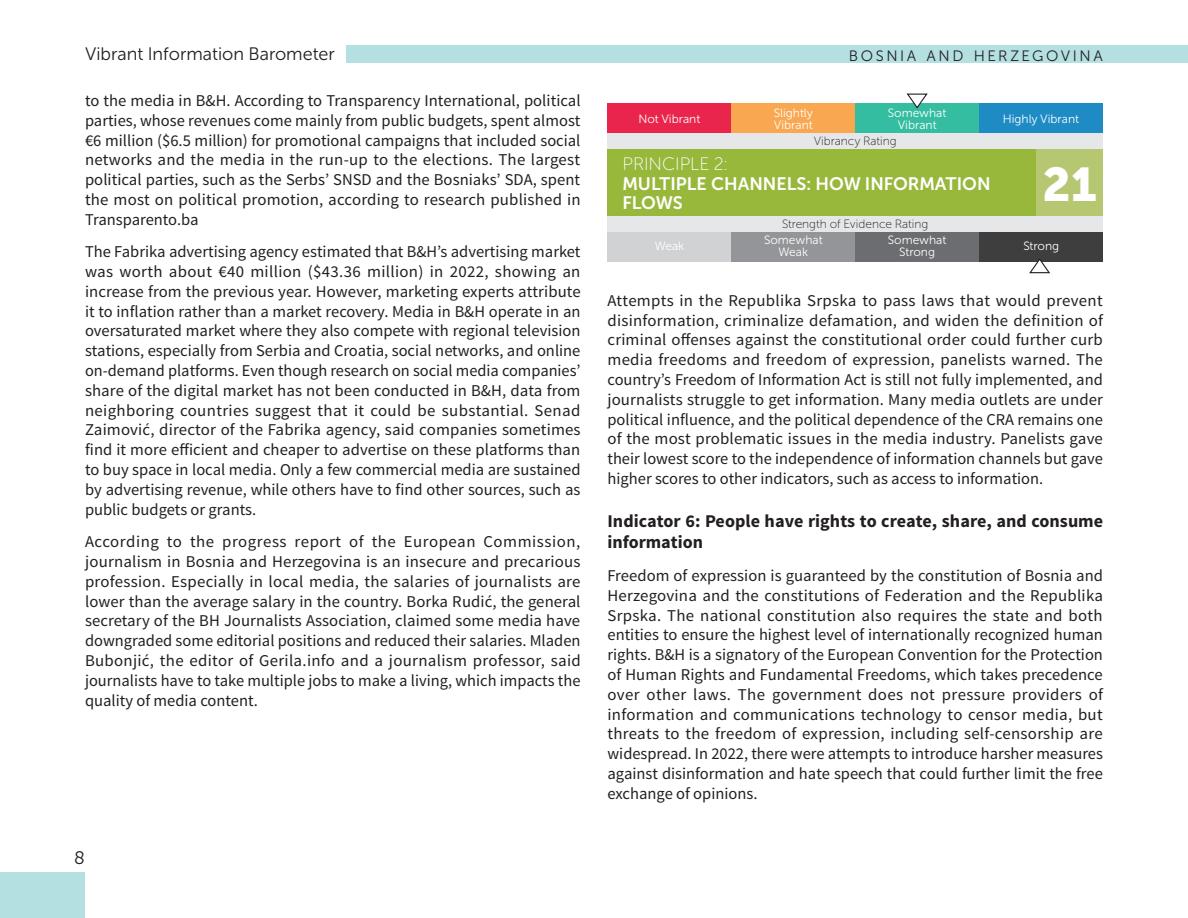
<style>
.page{position:relative;width:1188px;height:918px;background:#fff}
.page>*{position:absolute;margin:0;border:0;box-sizing:border-box;transform-origin:0 0}
.t1{font:47.1px "Museo Sans Cyrl 900";color:#fff}
.Indicator{font:700 18px/21.6px "Source Sans Pro";color:#231f20}
.t2{font:18px/19.5px "Museo Sans Cyrl 700";color:#fff}
.t3{font:18px "Museo Sans Cyrl 300";color:#231f20}
.t4{font:18px "Museo Sans Cyrl 100";color:#fff}
.t5{font:16.5px/19.8px "Source Sans Pro";color:#231f20;text-align:justify}
.t6{font:15px "Museo Sans Cyrl 300";letter-spacing:.175em;color:#231f20}
.t7{font:12px "Museo Sans Cyrl 300";color:#fff}
.t8{font:12px "Museo Sans Cyrl 100";color:#231f20}
</style>
<div class="page">
<div style="left:0;top:872px;width:85px;height:46px;background:#b4e0e2"></div>
<div style="left:346px;top:45px;width:842px;height:18px;background:#b4e0e2"></div>
<div style="left:608px;top:216px;width:495px;height:17px;background:#e6e7e9"></div>
<div style="left:608px;top:133px;width:495px;height:16px;background:#e6e7e9"></div>
<div style="left:608px;top:149px;width:495px;height:67px;background:#98b83c"></div>
<div style="left:1036px;top:149px;width:67px;height:67px;background:#b5c871"></div>
<div style="left:855px;top:103px;width:124px;height:30px;background:#34bda0"></div>
<div style="left:979px;top:103px;width:124px;height:30px;background:#1f8bc4"></div>
<div style="left:731px;top:103px;width:124px;height:30px;background:#f9a851"></div>
<div style="left:608px;top:103px;width:123px;height:30px;background:#e9254c"></div>
<svg style="left:906px;top:93px;width:22px;height:16px"></svg>
<div style="left:855px;top:233px;width:124px;height:29px;background:#6c6d70"></div>
<div style="left:979px;top:233px;width:124px;height:29px;background:#3e3e3f"></div>
<div style="left:731px;top:233px;width:124px;height:29px;background:#939598"></div>
<div style="left:608px;top:233px;width:123px;height:29px;background:#d1d2d4"></div>
<svg style="left:1029px;top:258px;width:21px;height:16px"></svg>
<p class="t3" style="left:85px;top:44px;width:251px">Vibrant Information Barometer</p>
<p class="t5" style="left:85px;top:91px;width:497px">to the media in B&amp;H. According to Transparency International, political parties, whose revenues come mainly from public budgets, spent almost €6 million ($6.5 million) for promotional campaigns that included social networks and the media in the run-up to the elections. The largest political parties, such as the Serbs’ SNSD and the Bosniaks’ SDA, spent the most on political promotion, according to research published in Transparento.ba</p>
<p class="t5" style="left:85px;top:242px;width:497px">The Fabrika advertising agency estimated that B&amp;H’s advertising market was worth about €40 million ($43.36 million) in 2022, showing an increase from the previous year. However, marketing experts attribute it to inflation rather than a market recovery. Media in B&amp;H operate in an oversaturated market where they also compete with regional television stations, especially from Serbia and Croatia, social networks, and online on-demand platforms. Even though research on social media companies’ share of the digital market has not been conducted in B&amp;H, data from neighboring countries suggest that it could be substantial. Senad Zaimović, director of the Fabrika agency, said companies sometimes find it more efficient and cheaper to advertise on these platforms than to buy space in local media. Only a few commercial media are sustained by advertising revenue, while others have to find other sources, such as public budgets or grants.</p>
<p class="t5" style="left:85px;top:532px;width:497px">According to the progress report of the European Commission, journalism in Bosnia and Herzegovina is an insecure and precarious profession. Especially in local media, the salaries of journalists are lower than the average salary in the country. Borka Rudić, the general secretary of the BH Journalists Association, claimed some media have downgraded some editorial positions and reduced their salaries. Mladen Bubonjić, the editor of Gerila.info and a journalism professor, said journalists have to take multiple jobs to make a living, which impacts the quality of media content.</p>
<p class="t3" style="left:74px;top:848px;width:12px">8</p>
<p class="t7" style="left:639px;top:112px;width:63px">Not Vibrant</p>
<p class="t7" style="left:774px;top:106px;width:41px">Slightly</p>
<p class="t7" style="left:774px;top:118px;width:40px">Vibrant</p>
<p class="t6" style="left:849px;top:48px;width:256px">BOSNIA AND HERZEGOVINA</p>
<p class="t7" style="left:888px;top:106px;width:60px">Somewhat</p>
<p class="t7" style="left:898px;top:118px;width:40px">Vibrant</p>
<p class="t7" style="left:1003px;top:112px;width:78px">Highly Vibrant</p>
<p class="t8" style="left:814px;top:134px;width:84px">Vibrancy Rating</p>
<p class="t4" style="left:623px;top:155px;width:107px">PRINCIPLE 2:</p>
<p class="t2" style="left:623px;top:174px;width:370px">MULTIPLE CHANNELS: HOW INFORMATION<br>FLOWS</p>
<p class="t1" style="left:1043px;top:158px;width:56px">21</p>
<p class="t8" style="left:782px;top:218px;width:148px">Strength of Evidence Rating</p>
<p class="t7" style="left:655px;top:240px;width:31px">Weak</p>
<p class="t7" style="left:764px;top:234px;width:60px">Somewhat</p>
<p class="t7" style="left:779px;top:246px;width:31px">Weak</p>
<p class="t7" style="left:888px;top:234px;width:60px">Somewhat</p>
<p class="t7" style="left:899px;top:246px;width:37px">Strong</p>
<p class="t7" style="left:1023px;top:240px;width:37px">Strong</p>
<p class="t5" style="left:608px;top:291px;width:497px">Attempts in the Republika Srpska to pass laws that would prevent disinformation, criminalize defamation, and widen the definition of criminal offenses against the constitutional order could further curb media freedoms and freedom of expression, panelists warned. The country’s Freedom of Information Act is still not fully implemented, and journalists struggle to get information. Many media outlets are under political influence, and the political dependence of the CRA remains one of the most problematic issues in the media industry. Panelists gave their lowest score to the independence of information channels but gave higher scores to other indicators, such as access to information.</p>
<p class="Indicator" style="left:608px;top:511px;width:497px">Indicator 6: People have rights to create, share, and consume information</p>
<p class="t5" style="left:608px;top:566px;width:497px">Freedom of expression is guaranteed by the constitution of Bosnia and Herzegovina and the constitutions of Federation and the Republika Srpska. The national constitution also requires the state and both entities to ensure the highest level of internationally recognized human rights. B&amp;H is a signatory of the European Convention for the Protection of Human Rights and Fundamental Freedoms, which takes precedence over other laws. The government does not pressure providers of information and communications technology to censor media, but threats to the freedom of expression, including self-censorship are widespread. In 2022, there were attempts to introduce harsher measures against disinformation and hate speech that could further limit the free exchange of opinions.</p>
</div>
